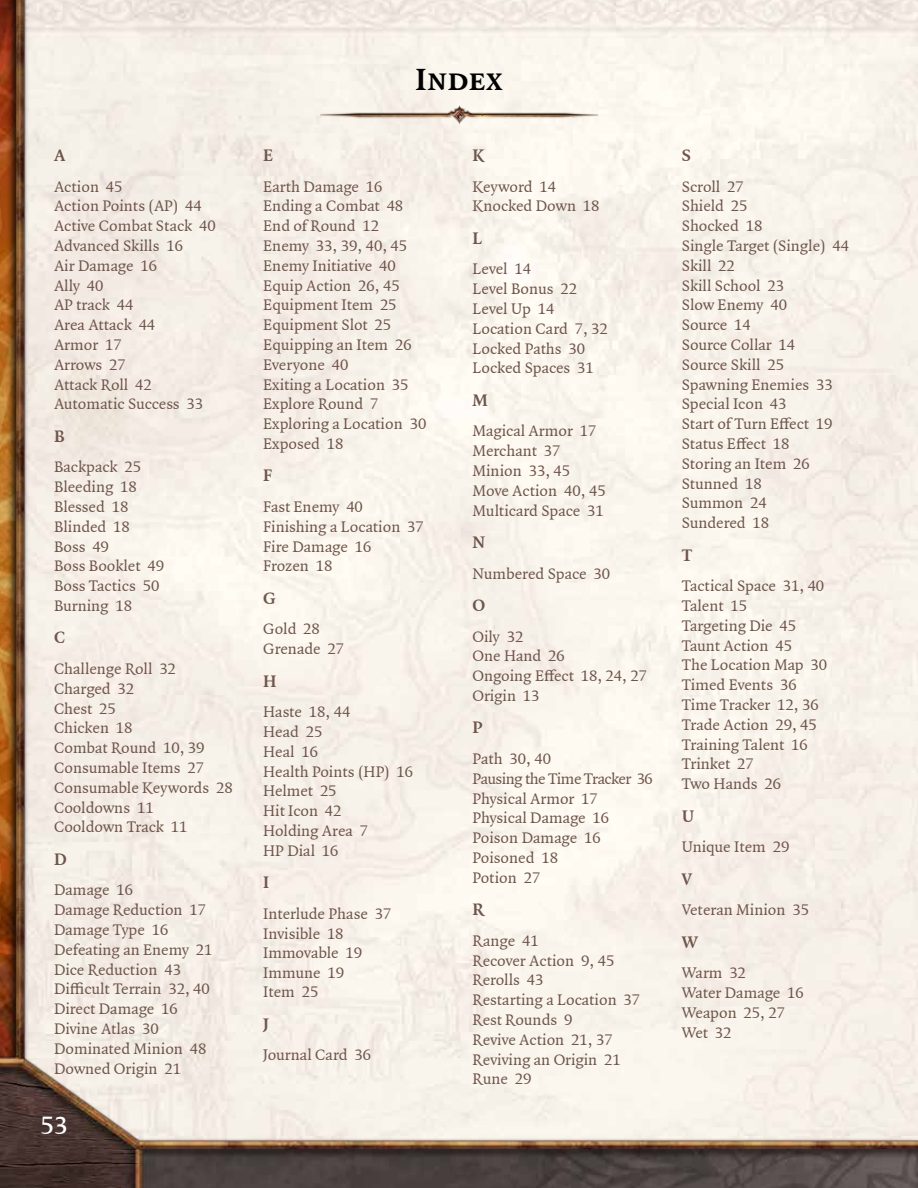
<style>
.page{position:relative;width:918px;height:1188px;background:#fff}
.page>*{position:absolute;margin:0;border:0;box-sizing:border-box;transform-origin:0 0}
.t1{font:700 33px "Quadraat Sc Offc Pro";color:#000}
.t2{font:600 27px "Quadraat Offc Pro";color:#fff}
.t3{font:700 18px "Quadraat Offc Pro";color:#6f554b}
.t4{font:16.5px/19.8px "Quadraat Offc Pro";color:#6f554b}
</style>
<div class="page">
<div style="left:0;top:0;width:918px;height:1188px;background:#000;opacity:.75"></div>
<div style="left:913px;top:0;width:5px;height:1188px;background:#f5efe7"></div>
<img style="left:319px;top:104px;width:280px;height:22px">
<p class="t3" style="left:54px;top:143px;width:13px">A</p>
<p class="t4" style="left:54px;top:176px;width:163px">Action 45<br>Action Points (AP) 44<br>Active Combat Stack 40<br>Advanced Skills 16<br>Air Damage 16<br>Ally 40<br>AP track 44<br>Area Attack 44<br>Armor 17<br>Arrows 27<br>Attack Roll 42<br>Automatic Success 33</p>
<p class="t3" style="left:54px;top:424px;width:12px">B</p>
<p class="t4" style="left:54px;top:457px;width:112px">Backpack 25<br>Bleeding 18<br>Blessed 18<br>Blinded 18<br>Boss 49<br>Boss Booklet 49<br>Boss Tactics 50<br>Burning 18</p>
<p class="t3" style="left:54px;top:625px;width:13px">C</p>
<p class="t4" style="left:54px;top:659px;width:180px">Challenge Roll 32<br>Charged 32<br>Chest 25<br>Chicken 18<br>Combat Round 10, 39<br>Consumable Items 27<br>Consumable Keywords 28<br>Cooldowns 11<br>Cooldown Track 11</p>
<p class="t3" style="left:54px;top:847px;width:14px">D</p>
<p class="t4" style="left:54px;top:880px;width:160px">Damage 16<br>Damage Reduction 17<br>Damage Type 16<br>Defeating an Enemy 21<br>Dice Reduction 43<br>Difficult Terrain 32, 40<br>Direct Damage 16<br>Divine Atlas 30<br>Dominated Minion 48<br>Downed Origin 21</p>
<h2 class="t2" style="left:40px;top:1107px;width:29px">53</h2>
<h1 class="t1" style="left:416px;top:57px;width:88px">Index</h1>
<p class="t3" style="left:263px;top:143px;width:12px">E</p>
<p class="t4" style="left:263px;top:176px;width:165px">Earth Damage 16<br>Ending a Combat 48<br>End of Round 12<br>Enemy 33, 39, 40, 45<br>Enemy Initiative 40<br>Equip Action 26, 45<br>Equipment Item 25<br>Equipment Slot 25<br>Equipping an Item 26<br>Everyone 40<br>Exiting a Location 35<br>Explore Round 7<br>Exploring a Location 30<br>Exposed 18</p>
<p class="t3" style="left:263px;top:463px;width:11px">F</p>
<p class="t4" style="left:263px;top:497px;width:162px">Fast Enemy 40<br>Finishing a Location 37<br>Fire Damage 16<br>Frozen 18</p>
<p class="t3" style="left:263px;top:586px;width:14px">G</p>
<p class="t4" style="left:263px;top:619px;width:82px">Gold 28<br>Grenade 27</p>
<p class="t3" style="left:263px;top:669px;width:15px">H</p>
<p class="t4" style="left:263px;top:702px;width:152px">Haste 18, 44<br>Head 25<br>Heal 16<br>Health Points (HP) 16<br>Helmet 25<br>Hit Icon 42<br>Holding Area 7<br>HP Dial 16</p>
<p class="t3" style="left:263px;top:870px;width:8px">I</p>
<p class="t4" style="left:263px;top:903px;width:130px">Interlude Phase 37<br>Invisible 18<br>Immovable 19<br>Immune 19<br>Item 25</p>
<p class="t3" style="left:263px;top:1012px;width:7px">J</p>
<p class="t4" style="left:263px;top:1045px;width:109px">Journal Card 36</p>
<p class="t3" style="left:472px;top:143px;width:14px">K</p>
<p class="t4" style="left:472px;top:176px;width:129px">Keyword 14<br>Knocked Down 18</p>
<p class="t3" style="left:472px;top:226px;width:11px">L</p>
<p class="t4" style="left:472px;top:259px;width:137px">Level 14<br>Level Bonus 22<br>Level Up 14<br>Location Card 7, 32<br>Locked Paths 30<br>Locked Spaces 31</p>
<p class="t3" style="left:472px;top:388px;width:17px">M</p>
<p class="t4" style="left:472px;top:421px;width:135px">Magical Armor 17<br>Merchant 37<br>Minion 33, 45<br>Move Action 40, 45<br>Multicard Space 31</p>
<p class="t3" style="left:472px;top:530px;width:14px">N</p>
<p class="t4" style="left:472px;top:563px;width:139px">Numbered Space 30</p>
<p class="t3" style="left:472px;top:593px;width:14px">O</p>
<p class="t4" style="left:472px;top:626px;width:176px">Oily 32<br>One Hand 26<br>Ongoing Effect 18, 24, 27<br>Origin 13</p>
<p class="t3" style="left:472px;top:715px;width:12px">P</p>
<p class="t4" style="left:472px;top:749px;width:182px">Path 30, 40<br>Pausing the Time Tracker 36<br>Physical Armor 17<br>Physical Damage 16<br>Poison Damage 16<br>Poisoned 18<br>Potion 27</p>
<p class="t3" style="left:472px;top:897px;width:14px">R</p>
<p class="t4" style="left:472px;top:930px;width:169px">Range 41<br>Recover Action 9, 45<br>Rerolls 43<br>Restarting a Location 37<br>Rest Rounds 9<br>Revive Action 21, 37<br>Reviving an Origin 21<br>Rune 29</p>
<p class="t3" style="left:682px;top:143px;width:11px">S</p>
<p class="t4" style="left:682px;top:176px;width:169px">Scroll 27<br>Shield 25<br>Shocked 18<br>Single Target (Single) 44<br>Skill 22<br>Skill School 23<br>Slow Enemy 40<br>Source 14<br>Source Collar 14<br>Source Skill 25<br>Spawning Enemies 33<br>Special Icon 43<br>Start of Turn Effect 19<br>Status Effect 18<br>Storing an Item 26<br>Stunned 18<br>Summon 24<br>Sundered 18</p>
<p class="t3" style="left:682px;top:543px;width:12px">T</p>
<p class="t4" style="left:682px;top:576px;width:147px">Tactical Space 31, 40<br>Talent 15<br>Targeting Die 45<br>Taunt Action 45<br>The Location Map 30<br>Timed Events 36<br>Time Tracker 12, 36<br>Trade Action 29, 45<br>Training Talent 16<br>Trinket 27<br>Two Hands 26</p>
<p class="t3" style="left:682px;top:804px;width:14px">U</p>
<p class="t4" style="left:682px;top:837px;width:109px">Unique Item 29</p>
<p class="t3" style="left:682px;top:867px;width:12px">V</p>
<p class="t4" style="left:682px;top:900px;width:129px">Veteran Minion 35</p>
<p class="t3" style="left:682px;top:930px;width:18px">W</p>
<p class="t4" style="left:682px;top:963px;width:124px">Warm 32<br>Water Damage 16<br>Weapon 25, 27<br>Wet 32</p>
</div>
